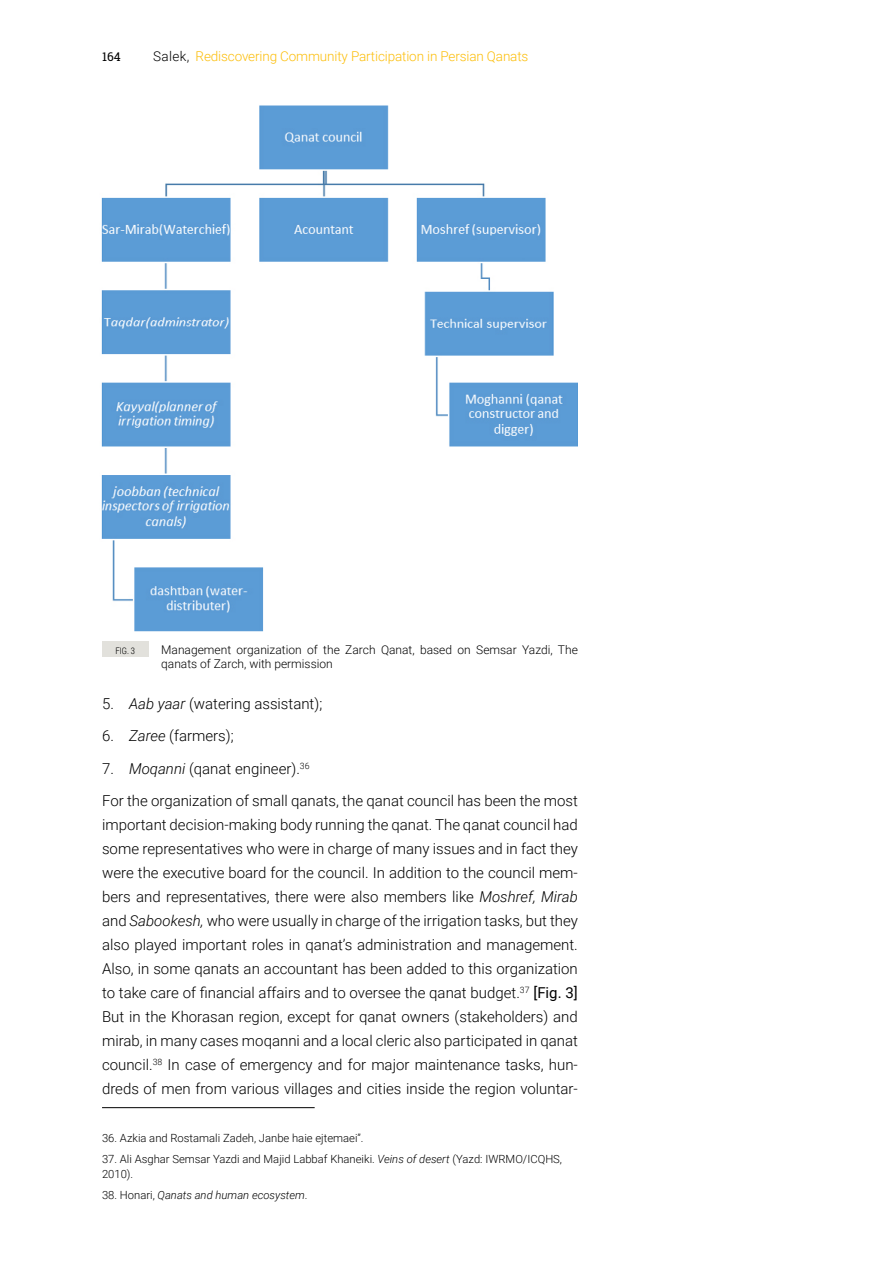
<style>
.page{position:relative;width:893px;height:1263px;background:#fff}
.page>*{position:absolute;margin:0;border:0;box-sizing:border-box;transform-origin:0 0}
.t1{font:300 15px/24px "Roboto";color:#000}
.t2{font:300 13.5px "Roboto";letter-spacing:-.01em;color:#fcbe0b}
.t3{font:300 12px/13.5px "Roboto";color:#000}
.t4{font:12px "Roboto Slab";color:#000}
.t5{font:300 11.25px/15px "Roboto";color:#000}
.t6{font:italic 300 11.25px "Roboto";color:#000}
.t7{font:300 9px "Roboto Condensed";color:#000}
.s1{color:#000}
.s2{font-style:italic}
.s3{font-weight:400}
.s4{font-style:normal}
</style>
<div class="page">
<hr style="left:102px;top:1107px;width:213px;height:1px;background:#000">
<img style="left:101px;top:105px;width:477px;height:526px">
<div style="left:102px;top:641px;width:46px;height:16px;background:#e2e1dc"></div>
<p class="t4" style="left:102px;top:48px;width:20px">164</p>
<p class="t2" style="left:153px;top:46px;width:377px"><span class="s1">Salek,</span> Rediscovering Community Participation in Persian Qanats</p>
<p class="t7" style="left:115px;top:644px;width:21px">FIG. 3</p>
<p class="t3" style="left:161px;top:643px;width:418px">Management organization of the Zarch Qanat, based on Semsar Yazdi, The qanats of Zarch, with permission</p>
<p class="t1" style="left:102px;top:691px;width:222px">5. <span class="s2">Aab yaar</span> (watering assistant);</p>
<p class="t1" style="left:102px;top:723px;width:133px">6. <span class="s2">Zaree</span> (farmers);</p>
<p class="t1" style="left:102px;top:752px;width:477px;line-height:32.5px">7. <span class="s2">Moqanni</span> (qanat engineer).<sup>36<br></sup>For the organization of small qanats, the qanat council has been the most</p>
<p class="t1" style="left:102px;top:812px;width:477px;text-align:justify">important decision-making body running the qanat. The qanat council had some representatives who were in charge of many issues and in fact they were the executive board for the council. In addition to the council mem&shy;bers and representatives, there were also members like <span class="s2">Moshref, Mirab </span>and <span class="s2">Sabookesh,</span> who were usually in charge of the irrigation tasks, but they also played important roles in qanat’s administration and management.<br>Also, in some qanats an accountant has been added to this organization to take care of financial affairs and to oversee the qanat budget.<sup>37</sup> <span class="s3">[Fig. 3] </span>But in the Khorasan region, except for qanat owners (stakeholders) and mirab, in many cases moqanni and a local cleric also participated in qanat council.<sup>38</sup> In case of emergency and for major maintenance tasks, hun&shy;dreds of men from various villages and cities inside the region voluntar-</p>
<p class="t5" style="left:102px;top:1130px;width:263px">36. Azkia and Rostamali Zadeh, Janbe haie ejtemaei”.</p>
<p class="t5" style="left:102px;top:1151px;width:462px">37. Ali Asghar Semsar Yazdi and Majid Labbaf Khaneiki. <span class="s2">Veins of desert</span> (Yazd: IWRMO/ICQHS,<br>2010).</p>
<p class="t6" style="left:102px;top:1187px;width:207px"><span class="s4">38. Honari,</span> Qanats and human ecosystem<span class="s4">.</span></p>
</div>
